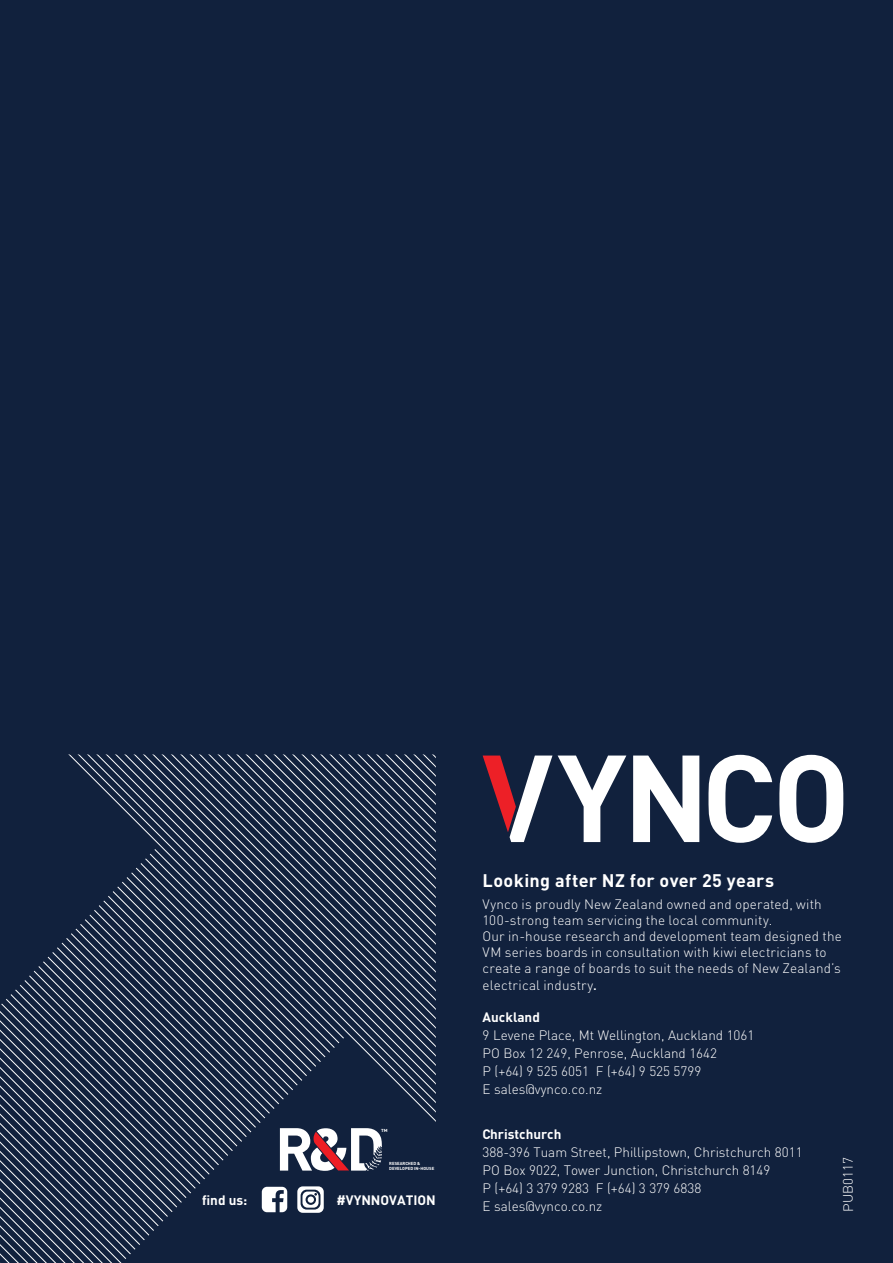
<style>
.page{position:relative;width:893px;height:1263px;background:#11213d}
.page>*{position:absolute;margin:0;border:0;box-sizing:border-box;transform-origin:0 0}
.t1{font:700 18px "DIN";letter-spacing:.02em;color:#fff}
.t2{font:300 13.5px/18px "DIN";letter-spacing:.005em;color:#fff}
.t3{font:700 13.5px "DIN";color:#fff}
.t4{font:700 4.35px/5.2px "DIN";color:#fff}
.t5{font:700 4.35px "DIN";color:#fff;scale:1.1 1}
.s1{font-weight:500}
</style>
<div class="page">
<svg style="left:0;top:754px;width:436px;height:509px"></svg>
<svg style="left:558px;top:755px;width:68px;height:87px"></svg>
<svg style="left:633px;top:755px;width:66px;height:87px"></svg>
<svg style="left:779px;top:755px;width:64px;height:88px"></svg>
<svg style="left:708px;top:755px;width:64px;height:88px"></svg>
<svg style="left:483px;top:755px;width:69px;height:87px"></svg>
<svg style="left:280px;top:1128px;width:103px;height:43px"></svg>
<svg style="left:262px;top:1187px;width:25px;height:25px"></svg>
<svg style="left:297px;top:1186px;width:27px;height:27px"></svg>
<p class="t5" style="left:381px;top:1127px;width:7px">TM</p>
<p class="t4" style="left:389px;top:1161px;width:47px">RESEARCHED &amp;<br>DEVELOPED IN-HOUSE</p>
<p class="t3" style="left:202px;top:1191px;width:47px">find us:</p>
<p class="t3" style="left:336px;top:1191px;width:101px">#VYNNOVATION</p>
<h1 class="t1" style="left:483px;top:869px;width:293px">Looking after NZ for over 25 years</h1>
<p class="t2" style="left:483px;top:895px;width:361px;line-height:16.2px">Vynco is proudly New Zealand owned and operated, with 100-strong team servicing the local community.<br>Our in-house research and development team designed the VM series boards in consultation with kiwi electricians to create a range of boards to suit the needs of New Zealand’s electrical industry<span class="s1">.</span></p>
<p class="t3" style="left:483px;top:1008px;width:59px">Auckland</p>
<p class="t2" style="left:483px;top:1025px;width:273px">9 Levene Place, Mt Wellington, Auckland 1061<br>PO Box 12 249, Penrose, Auckland 1642<br>P (+64) 9 525 6051 F (+64) 9 525 5799<br>E sales@vynco.co.nz</p>
<p class="t3" style="left:483px;top:1126px;width:80px">Christchurch</p>
<p class="t2" style="left:483px;top:1143px;width:322px">388-396 Tuam Street, Phillipstown, Christchurch 8011<br>PO Box 9022, Tower Junction, Christchurch 8149<br>P (+64) 3 379 9283 F (+64) 3 379 6838<br>E sales@vynco.co.nz</p>
<p class="t2" style="left:839px;top:1212px;width:56px;rotate:-90deg">PUB0117</p>
</div>
